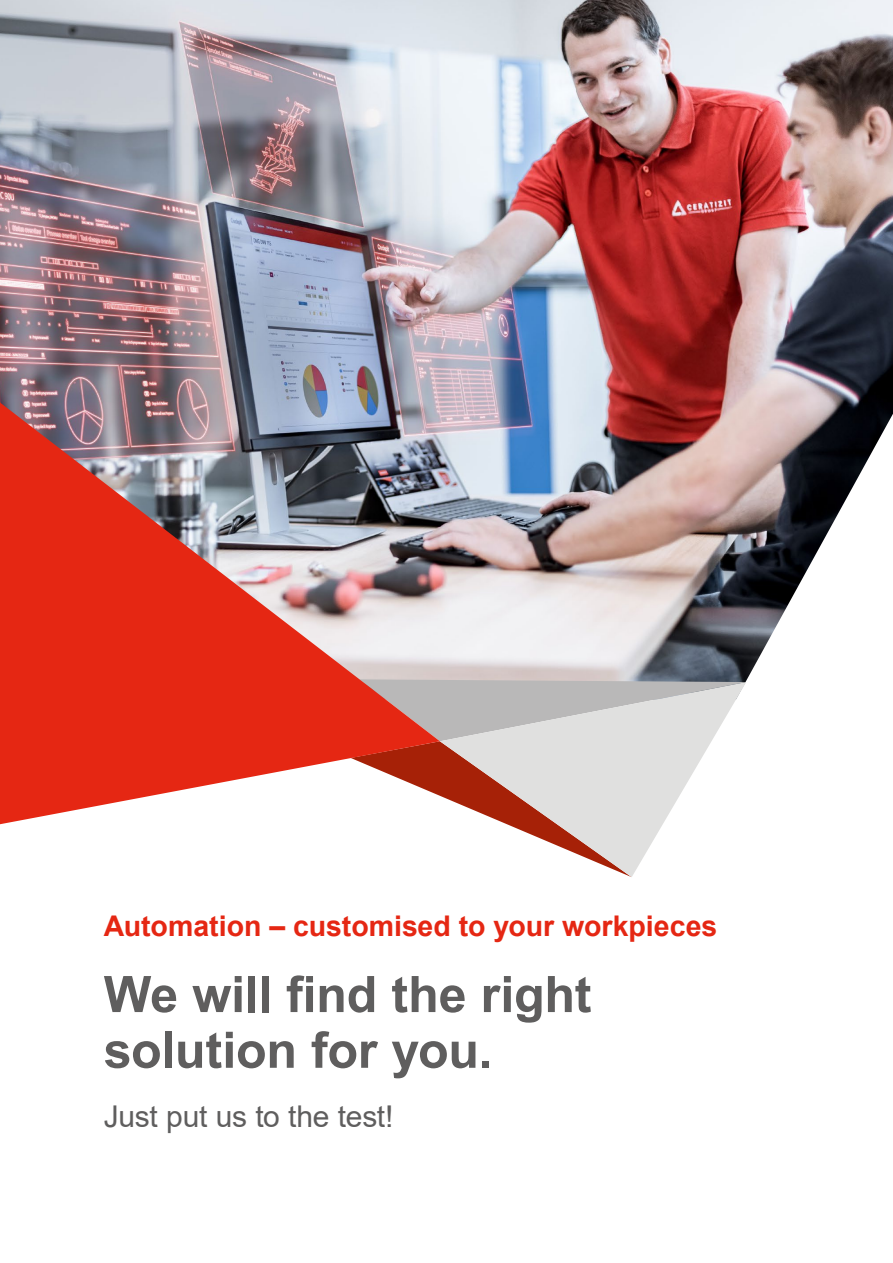
<style>
.page{position:relative;width:893px;height:1263px;background:#fff}
.page>*{position:absolute;margin:0;border:0;box-sizing:border-box;transform-origin:0 0}
.t1{font:700 50.25px/55.7px "Arial";letter-spacing:-.005em;color:#5f5e5e}
.t2{font:30px "Arial";letter-spacing:-.01em;color:#5f5e5e}
.t3{font:700 28.5px "Arial";color:#e52713}
</style>
<div class="page">
<img style="left:0;top:0;width:893px;height:681px">
<svg style="left:440px;top:679px;width:306px;height:3px"></svg>
<svg style="left:440px;top:682px;width:306px;height:195px"></svg>
<img style="left:0;top:402px;width:440px;height:422px">
<p class="t3" style="left:104px;top:906px;width:615px">Automation – customised to your workpieces</p>
<h1 class="t1" style="left:104px;top:967px;width:489px">We will find the right solution for you.</h1>
<p class="t2" style="left:104px;top:1096px;width:291px">Just put us to the test!</p>
</div>
